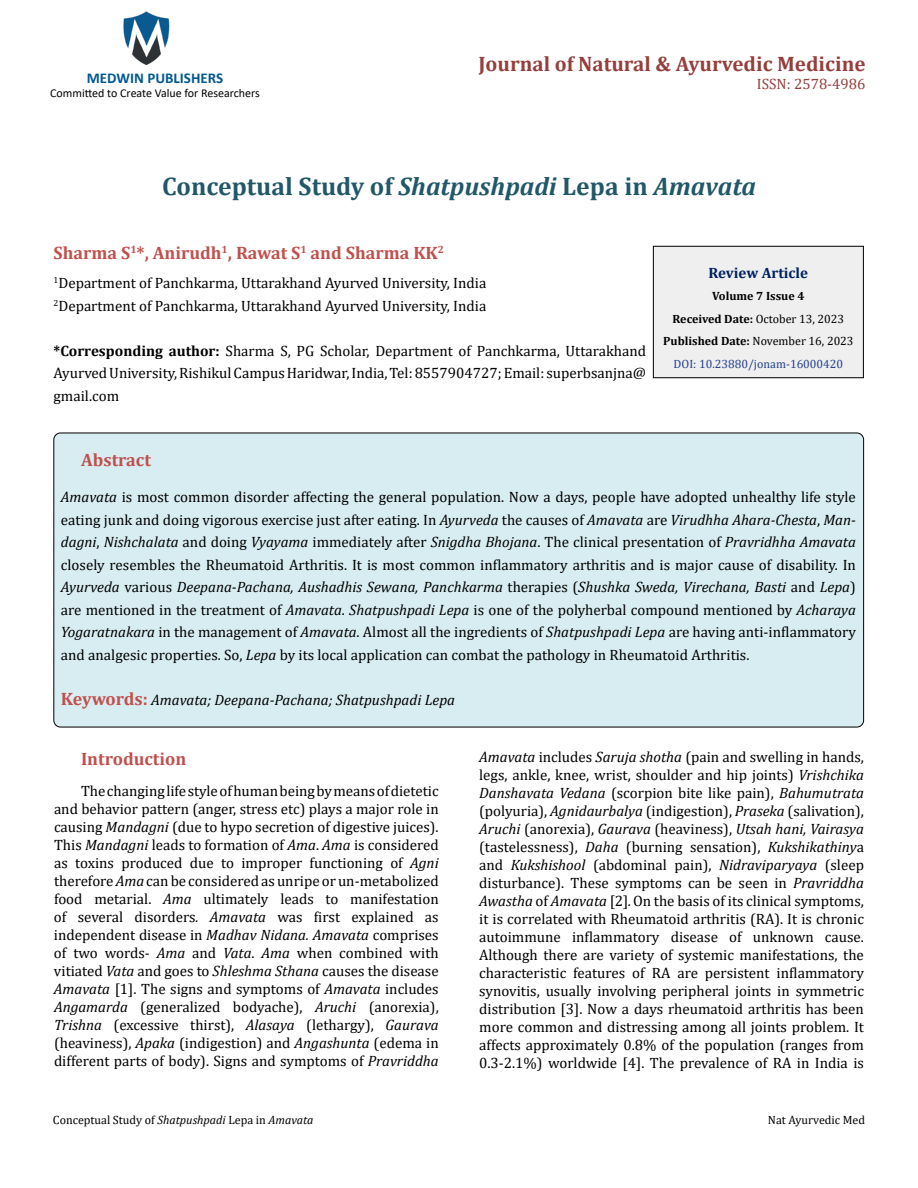
<style>
.page{position:relative;width:918px;height:1188px;background:#fff}
.page>*{position:absolute;margin:0;border:0;box-sizing:border-box;transform-origin:0 0}
.t1{font:700 25.5px "Cambria";color:#215868}
.t2{font:700 21px "Cambria";color:#953f3c}
.t3{font:700 18px "Cambria";color:#c0504d}
.t4{font:15px/18px "Cambria";color:#000;text-align:justify}
.t5{font:italic 15px "Cambria";color:#000}
.t6{font:700 15px "Calibri";color:#005991}
.t7{font:15px "Cambria";color:#953f3c}
.t8{font:700 15px "Cambria";color:#002060}
.t9{font:700 12px/22.5px "Cambria";color:#000;text-align:center}
.t10{font:12px "Cambria";color:#000}
.t11{font:12px "Calibri";color:#000}
.s1{font-style:italic}
.s2{font-weight:700}
.s3{font-weight:400}
.s4{font-weight:400;color:#25408f}
.s5{font-weight:700;font-style:normal;font-size:18px;color:#c0504d}
</style>
<div class="page">
<img style="left:123px;top:11px;width:47px;height:55px">
<div style="left:653px;top:246px;width:210px;height:132px;background:#efefef"></div>
<div style="left:653px;top:246px;width:211px;height:132px;border:1px solid #000"></div>
<div style="left:54px;top:433px;width:810px;height:294px;background:#d8edf2;border-radius:7px"></div>
<p class="t6" style="left:87px;top:67px;width:138px">MEDWIN PUBLISHERS</p>
<p class="t11" style="left:50px;top:85px;width:211px">Committed to Create Value for Researchers</p>
<h2 class="t2" style="left:478px;top:49px;width:389px">Journal of Natural &amp; Ayurvedic Medicine</h2>
<p class="t7" style="left:757px;top:75px;width:110px">ISSN: 2578-4986</p>
<h1 class="t1" style="left:162px;top:168px;width:595px">Conceptual Study of <span class="s1">Shatpushpadi</span> Lepa in <span class="s1">Amavata</span></h1>
<p class="t3" style="left:54px;top:240px;width:392px">Sharma S<sup>1</sup>*, Anirudh<sup>1</sup>, Rawat S<sup>1</sup> and Sharma KK<sup>2</sup></p>
<p class="t4" style="left:54px;top:272px;width:434px;line-height:22.5px"><sup>1</sup>Department of Panchkarma, Uttarakhand Ayurved University, India<br><sup>2</sup>Department of Panchkarma, Uttarakhand Ayurved University, India</p>
<p class="t4" style="left:54px;top:340px;width:594px;line-height:22.5px"><span class="s2">*Corresponding author:</span> Sharma S, PG Scholar, Department of Panchkarma, Uttarakhand Ayurved University, Rishikul Campus Haridwar, India, Tel: 8557904727; Email: superbsanjna@ gmail.com</p>
<p class="t8" style="left:709px;top:262px;width:101px">Review Article</p>
<p class="t9" style="left:663px;top:285px;width:192px">Volume 7 Issue 4<br>Received Date: <span class="s3">October 13, 2023<br></span>Published Date: <span class="s3">November 16, 2023<br></span><span class="s4">DOI: 10.23880/jonam-16000420</span></p>
<p class="t3" style="left:81px;top:447px;width:71px">Abstract</p>
<p class="t4" style="left:61px;top:486px;width:797px;line-height:22.5px"><span class="s1">Amavata</span> is most common disorder affecting the general population. Now a days, people have adopted unhealthy life style eating junk and doing vigorous exercise just after eating. In <span class="s1">Ayurveda</span> the causes of <span class="s1">Amavata</span> are <span class="s1">Virudhha Ahara-Chesta</span>, <span class="s1">Man&shy;dagni</span>, <span class="s1">Nishchalata</span> and doing <span class="s1">Vyayama</span> immediately after <span class="s1">Snigdha Bhojana</span>. The clinical presentation of <span class="s1">Pravridhha Amavata </span>closely resembles the Rheumatoid Arthritis. It is most common inflammatory arthritis and is major cause of disability. In <span class="s1">Ayurveda</span> various <span class="s1">Deepana-Pachana, Aushadhis Sewana, Panchkarma</span> therapies (<span class="s1">Shushka Sweda, Virechana, Basti</span> and <span class="s1">Lepa</span>) are mentioned in the treatment of <span class="s1">Amavata</span>. <span class="s1">Shatpushpadi Lepa</span> is one of the polyherbal compound mentioned by <span class="s1">Acharaya Yogaratnakara</span> in the management of <span class="s1">Amavata</span>. Almost all the ingredients of <span class="s1">Shatpushpadi Lepa</span> are having anti-inflammatory and analgesic properties. So, <span class="s1">Lepa</span> by its local application can combat the pathology in Rheumatoid Arthritis.</p>
<p class="t5" style="left:61px;top:689px;width:396px"><span class="s5">Keywords:</span> Amavata; Deepana-Pachana; Shatpushpadi Lepa</p>
<p class="t3" style="left:81px;top:746px;width:107px">Introduction</p>
<p class="t4" style="left:54px;top:782px;width:386px;text-indent:27px">The changing life style of human being by means of dietetic and behavior pattern (anger, stress etc) plays a major role in causing <span class="s1">Mandagni</span> (due to hypo secretion of digestive juices).<br>This <span class="s1">Mandagni</span> leads to formation of <span class="s1">Ama</span>. <span class="s1">Ama</span> is considered as toxins produced due to improper functioning of <span class="s1">Agni </span>therefore <span class="s1">Ama</span> can be considered as unripe or un-metabolized food metarial. <span class="s1">Ama</span> ultimately leads to manifestation of several disorders<span class="s1">. Amavata</span> was first explained as independent disease in <span class="s1">Madhav Nidana. Amavata</span> comprises of two words- <span class="s1">Ama</span> and <span class="s1">Vata</span>. <span class="s1">Ama</span> when combined with vitiated <span class="s1">Vata</span> and goes to <span class="s1">Shleshma Sthana</span> causes the disease <span class="s1">Amavata</span> [1]. The signs and symptoms of <span class="s1">Amavata</span> includes <span class="s1">Angamarda</span> (generalized bodyache), <span class="s1">Aruchi</span> (anorexia), <span class="s1">Trishna</span> (excessive thirst), <span class="s1">Alasaya</span> (lethargy), <span class="s1">Gaurava </span>(heaviness), <span class="s1">Apaka</span> (indigestion) and <span class="s1">Angashunta</span> (edema in different parts of body). Signs and symptoms of <span class="s1">Pravriddha</span></p>
<p class="t4" style="left:479px;top:748px;width:386px"><span class="s1">Amavata</span> includes <span class="s1">Saruja shotha</span> (pain and swelling in hands, legs, ankle, knee, wrist, shoulder and hip joints) <span class="s1">Vrishchika Danshavata Vedana</span> (scorpion bite like pain), <span class="s1">Bahumutrata </span>(polyuria), <span class="s1">Agnidaurbalya</span> (indigestion), <span class="s1">Praseka</span> (salivation), <span class="s1">Aruchi</span> (anorexia), <span class="s1">Gaurava</span> (heaviness), <span class="s1">Utsah hani, Vairasya </span>(tastelessness), <span class="s1">Daha</span> (burning sensation), <span class="s1">Kukshikathiny</span>a and <span class="s1">Kukshishool</span> (abdominal pain), <span class="s1">Nidraviparyaya</span> (sleep disturbance). These symptoms can be seen in <span class="s1">Pravriddha Awastha</span> of <span class="s1">Amavata</span> [2]<span class="s1">.</span>On the basis of its clinical symptoms, it is correlated with Rheumatoid arthritis (RA). It is chronic autoimmune inflammatory disease of unknown cause.<br>Although there are variety of systemic manifestations, the characteristic features of RA are persistent inflammatory synovitis, usually involving peripheral joints in symmetric distribution [3]. Now a days rheumatoid arthritis has been more common and distressing among all joints problem. It affects approximately 0.8% of the population (ranges from 0.3-2.1%) worldwide [4]. The prevalence of RA in India is</p>
<p class="t10" style="left:53px;top:1113px;width:262px">Conceptual Study of <span class="s1">Shatpushpadi</span> Lepa in <span class="s1">Amavata</span></p>
<p class="t10" style="left:768px;top:1113px;width:99px">Nat Ayurvedic Med</p>
</div>
